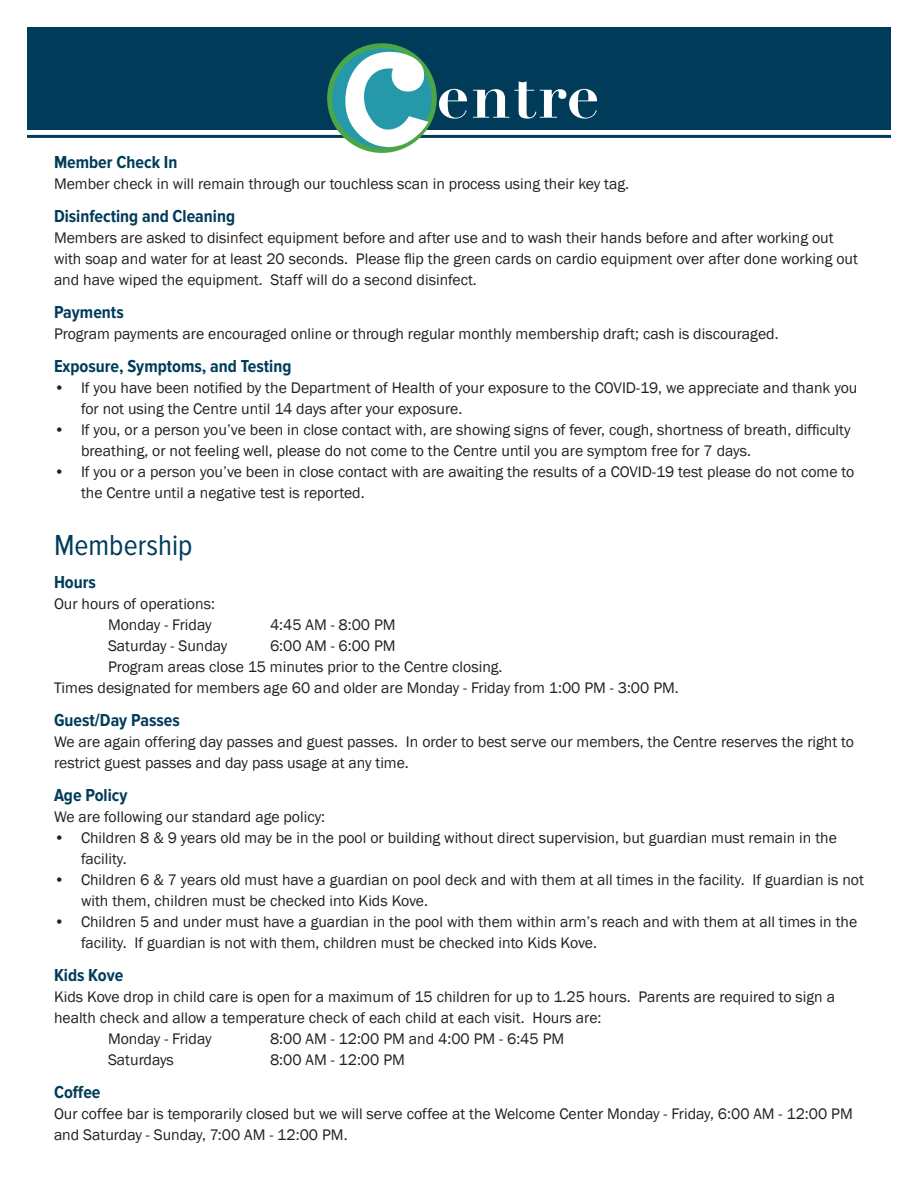
<style>
.page{position:relative;width:918px;height:1188px;background:#fff}
.page>*{position:absolute;margin:0;border:0;box-sizing:border-box;transform-origin:0 0}
.t1{font:700 65.1px "Didot LT Std";letter-spacing:.015em;color:#fff}
.t2{font:30px "Proxima Nova Cond";color:#003c5a}
.t3{font:700 18px "Proxima Nova Cond";color:#003c5a}
.t4{font:15.75px/21px "Franklin Gothic";color:#231f20}
</style>
<div class="page">
<div style="left:27px;top:27px;width:864px;height:103px;background:#003c5a"></div>
<hr style="left:27px;top:135px;width:864px;height:3px;background:#003c5a">
<div style="left:327px;top:43px;width:110px;height:110px;background:#4ba649;border-radius:50%"></div>
<div style="left:332px;top:48px;width:100px;height:100px;background:#2599a9;border-radius:50%"></div>
<svg style="left:345px;top:51px;width:83px;height:96px"></svg>
<p class="t1" style="left:437px;top:55px;width:164px">entre</p>
<p class="t3" style="left:54px;top:152px;width:125px">Member Check In</p>
<p class="t4" style="left:54px;top:174px;width:577px">Member check in will remain through our touchless scan in process using their key tag.</p>
<p class="t3" style="left:54px;top:206px;width:183px">Disinfecting and Cleaning</p>
<p class="t4" style="left:54px;top:228px;width:805px">Members are asked to disinfect equipment before and after use and to wash their hands before and after working out with soap and water for at least 20 seconds. Please flip the green cards on cardio equipment over after done working out and have wiped the equipment. Staff will do a second disinfect.</p>
<p class="t3" style="left:54px;top:302px;width:71px">Payments</p>
<p class="t4" style="left:54px;top:324px;width:726px">Program payments are encouraged online or through regular monthly membership draft; cash is discouraged.</p>
<p class="t3" style="left:54px;top:356px;width:239px">Exposure, Symptoms, and Testing</p>
<p class="t4" style="left:81px;top:378px;width:778px;text-indent:-27px">• If you have been notified by the Department of Health of your exposure to the COVID-19, we appreciate and thank you for not using the Centre until 14 days after your exposure.</p>
<p class="t4" style="left:81px;top:420px;width:771px;text-indent:-27px">• If you, or a person you’ve been in close contact with, are showing signs of fever, cough, shortness of breath, difficulty breathing, or not feeling well, please do not come to the Centre until you are symptom free for 7 days.</p>
<p class="t4" style="left:81px;top:462px;width:775px;text-indent:-27px">• If you or a person you’ve been in close contact with are awaiting the results of a COVID-19 test please do not come to the Centre until a negative test is reported.</p>
<p class="t2" style="left:54px;top:529px;width:140px">Membership</p>
<p class="t3" style="left:54px;top:572px;width:44px">Hours</p>
<p class="t4" style="left:54px;top:594px;width:162px">Our hours of operations:</p>
<p class="t4" style="left:108px;top:615px;width:105px">Monday - Friday</p>
<p class="t4" style="left:270px;top:615px;width:127px">4:45 AM - 8:00 PM</p>
<p class="t4" style="left:108px;top:636px;width:121px">Saturday - Sunday</p>
<p class="t4" style="left:270px;top:636px;width:127px">6:00 AM - 6:00 PM</p>
<p class="t4" style="left:108px;top:657px;width:396px">Program areas close 15 minutes prior to the Centre closing.</p>
<p class="t4" style="left:54px;top:678px;width:626px">Times designated for members age 60 and older are Monday - Friday from 1:00 PM - 3:00 PM.</p>
<p class="t3" style="left:54px;top:710px;width:127px">Guest/Day Passes</p>
<p class="t4" style="left:54px;top:732px;width:801px">We are again offering day passes and guest passes. In order to best serve our members, the Centre reserves the right to restrict guest passes and day pass usage at any time.</p>
<p class="t3" style="left:54px;top:785px;width:75px">Age Policy</p>
<p class="t4" style="left:54px;top:807px;width:273px">We are following our standard age policy:</p>
<p class="t4" style="left:81px;top:828px;width:757px;text-indent:-27px">• Children 8 &amp; 9 years old may be in the pool or building without direct supervision, but guardian must remain in the facility.</p>
<p class="t4" style="left:81px;top:870px;width:784px;text-indent:-27px">• Children 6 &amp; 7 years old must have a guardian on pool deck and with them at all times in the facility. If guardian is not with them, children must be checked into Kids Kove.</p>
<p class="t4" style="left:81px;top:912px;width:778px;text-indent:-27px">• Children 5 and under must have a guardian in the pool with them within arm’s reach and with them at all times in the facility. If guardian is not with them, children must be checked into Kids Kove.</p>
<p class="t3" style="left:54px;top:965px;width:71px">Kids Kove</p>
<p class="t4" style="left:54px;top:987px;width:783px">Kids Kove drop in child care is open for a maximum of 15 children for up to 1.25 hours. Parents are required to sign a health check and allow a temperature check of each child at each visit. Hours are:</p>
<p class="t4" style="left:108px;top:1029px;width:105px">Monday - Friday</p>
<p class="t4" style="left:270px;top:1029px;width:296px">8:00 AM - 12:00 PM and 4:00 PM - 6:45 PM</p>
<p class="t4" style="left:108px;top:1050px;width:67px">Saturdays</p>
<p class="t4" style="left:270px;top:1050px;width:136px">8:00 AM - 12:00 PM</p>
<p class="t3" style="left:54px;top:1082px;width:48px">Coffee</p>
<p class="t4" style="left:54px;top:1104px;width:800px">Our coffee bar is temporarily closed but we will serve coffee at the Welcome Center Monday - Friday, 6:00 AM - 12:00 PM and Saturday - Sunday, 7:00 AM - 12:00 PM.</p>
</div>
